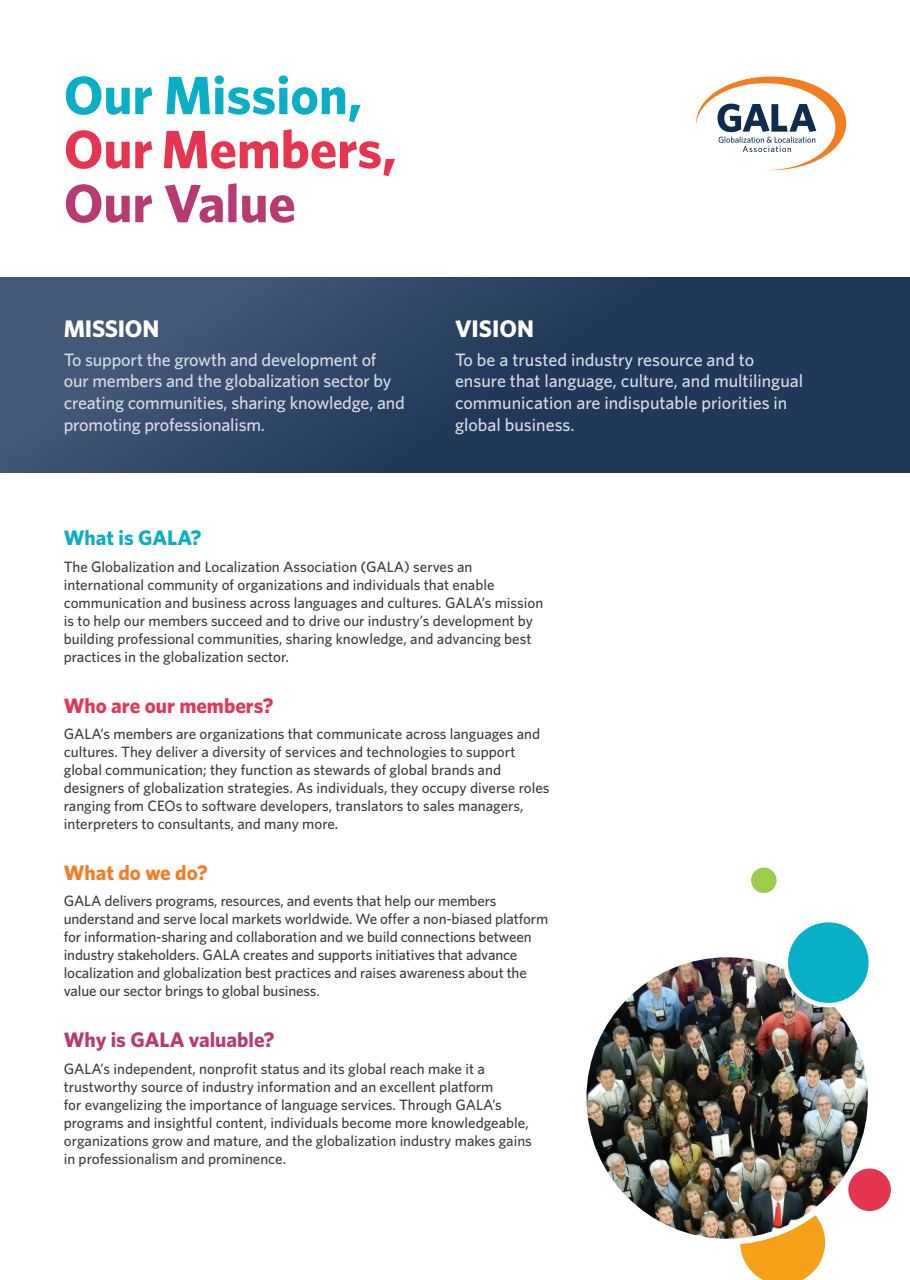
<style>
.page{position:relative;width:910px;height:1280px;background:#fff}
.page>*{position:absolute;margin:0;border:0;box-sizing:border-box;transform-origin:0 0}
.t1{font:700 54px "Whitney";color:#09afc6}
.t2{font:700 54px "Whitney";color:#e63551}
.t3{font:700 54px "Whitney";color:#b83a72}
.t4{font:700 24px "Whitney";letter-spacing:-.01em;color:#fff}
.t5{font:700 21px "Whitney";color:#b83a72}
.t6{font:700 21px "Whitney";color:#e63551}
.t7{font:700 21px "Whitney";color:#09afc6}
.t8{font:700 21px "Whitney";color:#f47d21}
.t9{font:500 18px/21.6px "Whitney";letter-spacing:-.01em;color:#dadbe2}
.t10{font:500 15px/18px "Whitney";color:#3e3e3f}
</style>
<div class="page">
<svg style="left:740px;top:1215px;width:85px;height:65px"></svg>
<svg style="left:696px;top:76px;width:150px;height:94px"></svg>
<div style="left:0;top:277px;width:910px;height:196px;background:linear-gradient(to right,#425676,#183051)"></div>
<img style="left:583px;top:954px;width:288px;height:288px;border-radius:144px">
<div style="left:786px;top:920px;width:85px;height:85px;background:#09afc6;border-radius:50%"></div>
<div style="left:783px;top:918px;width:90px;height:89px;border:4px solid #fff;border-radius:50%"></div>
<div style="left:848px;top:1168px;width:43px;height:43px;background:#e63551;border-radius:50%"></div>
<div style="left:751px;top:867px;width:26px;height:26px;background:#9ccc4d;border-radius:50%"></div>
<h1 class="t1" style="left:64px;top:59px;width:300px">Our Mission,</h1>
<h1 class="t2" style="left:64px;top:113px;width:334px">Our Members,</h1>
<h1 class="t3" style="left:64px;top:167px;width:233px">Our Value</h1>
<h2 class="t4" style="left:64px;top:312px;width:97px">MISSION</h2>
<p class="t9" style="left:64px;top:348px;width:343px">To support the growth and development of our members and the globalization sector by creating communities, sharing knowledge, and promoting professionalism.</p>
<h2 class="t4" style="left:455px;top:312px;width:81px">VISION</h2>
<p class="t9" style="left:455px;top:348px;width:350px">To be a trusted industry resource and to ensure that language, culture, and multilingual communication are indisputable priorities in global business.</p>
<h3 class="t7" style="left:64px;top:524px;width:139px">What is GALA?</h3>
<p class="t10" style="left:64px;top:557px;width:481px">The Globalization and Localization Association (GALA) serves an international community of organizations and individuals that enable communication and business across languages and cultures. GALA’s mission is to help our members succeed and to drive our industry’s development by building professional communities, sharing knowledge, and advancing best practices in the globalization sector.</p>
<h3 class="t6" style="left:64px;top:691px;width:211px">Who are our members?</h3>
<p class="t10" style="left:64px;top:724px;width:487px">GALA’s members are organizations that communicate across languages and cultures. They deliver a diversity of services and technologies to support global communication; they function as stewards of global brands and designers of globalization strategies. As individuals, they occupy diverse roles ranging from CEOs to software developers, translators to sales managers, interpreters to consultants, and many more.</p>
<h3 class="t8" style="left:64px;top:858px;width:145px">What do we do?</h3>
<p class="t10" style="left:64px;top:892px;width:486px">GALA delivers programs, resources, and events that help our members understand and serve local markets worldwide. We offer a non-biased platform for information-sharing and collaboration and we build connections between industry stakeholders. GALA creates and supports initiatives that advance localization and globalization best practices and raises awareness about the value our sector brings to global business.</p>
<h3 class="t5" style="left:64px;top:1026px;width:212px">Why is GALA valuable?</h3>
<p class="t10" style="left:64px;top:1059px;width:470px">GALA’s independent, nonprofit status and its global reach make it a trustworthy source of industry information and an excellent platform<br>for evangelizing the importance of language services. Through GALA’s programs and insightful content, individuals become more knowledgeable, organizations grow and mature, and the globalization industry makes gains in professionalism and prominence.</p>
</div>
